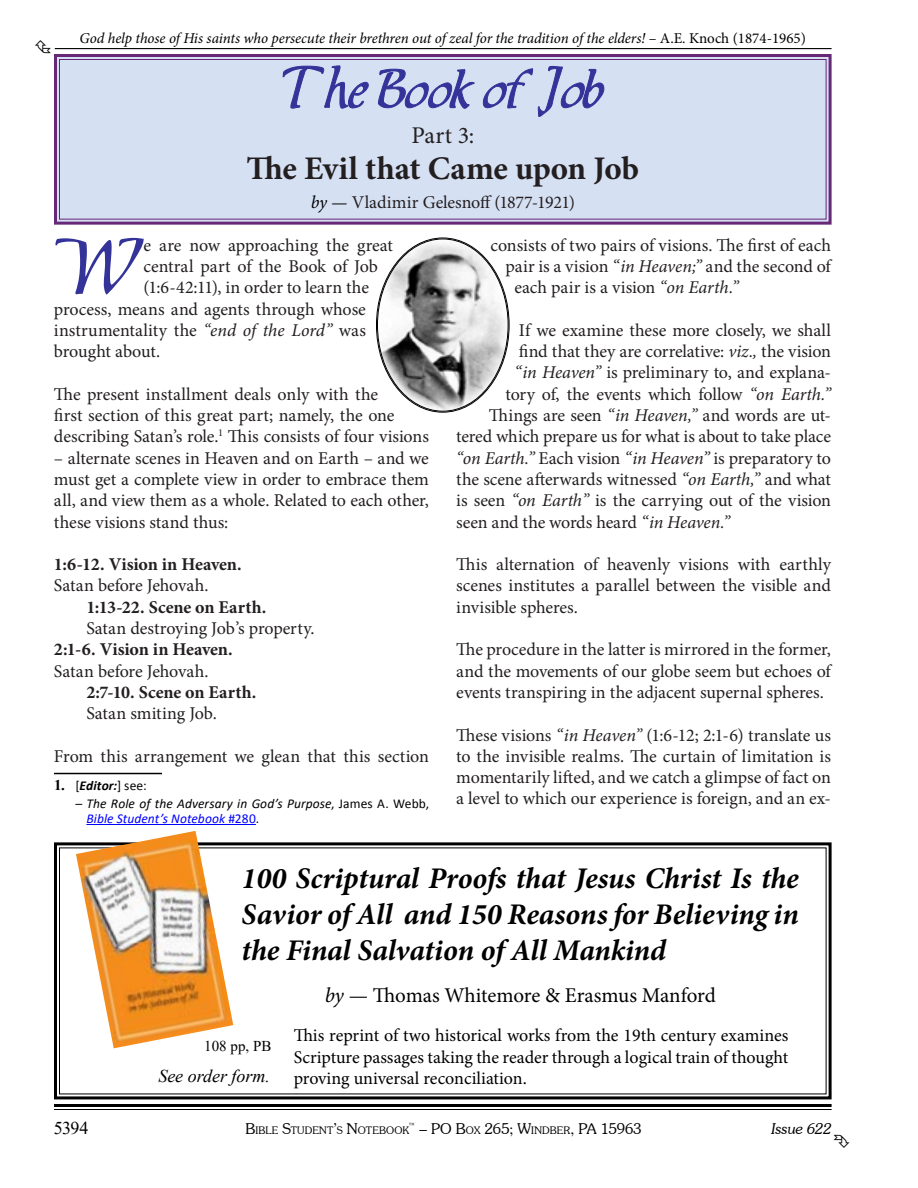
<style>
.page{position:relative;width:918px;height:1188px;background:#fff}
.page>*{position:absolute;margin:0;border:0;box-sizing:border-box;transform-origin:0 0}
.t1{font:73.8px "Allure SSK";color:#339}
.t2{font:54px "Allure SSK";letter-spacing:-.02em;color:#339;scale:.95 1}
.t3{font:700 33px "Minion Pro";letter-spacing:-.005em;color:#231f20}
.t4{font:italic 700 30px/36px "Minion Pro";letter-spacing:-.005em;color:#000;text-align:justify}
.t5{font:24px "Minion Pro";color:#231f20}
.t6{font:21px "Minion Pro";letter-spacing:-.005em;color:#000}
.t7{font:18px/21.3px "Minion Pro";letter-spacing:-.005em;color:#231f20;text-align:justify}
.t8{font:18px/21.6px "Minion Pro";color:#000}
.t9{font:700 18px "Minion Pro";letter-spacing:-.005em;color:#231f20}
.t10{font:italic 18px "Times New Roman";color:#000}
.t11{font:18px "Times New Roman";color:#000}
.t12{font:italic 15px "Minion Pro";letter-spacing:-.01em;color:#000}
.t13{font:300 15px "Souvenir IT Cby BT";color:#000}
.t14{font:italic 300 15px "Souvenir IT Cby BT";color:#000}
.t15{font:15px "Times New Roman";color:#000}
.t16{font:italic 13.5px/15px "Calibri";letter-spacing:.005em;color:#000}
.t17{font:italic 700 13.5px "Calibri";letter-spacing:.01em;color:#000}
.t18{font:300 10.5px "Souvenir IT Cby BT";letter-spacing:.015em;color:#000}
.t19{font:300 8.7px "Souvenir IT Cby BT";color:#000}
.s1{font-style:normal}
.s2{font-style:italic;color:#000}
.s3{font-style:italic}
.s4{font-family:"Times New Roman";font-style:normal;font-size:15px}
.s5{font-weight:400;font-style:normal}
.s6{color:#00f}
.s7{font-style:normal;color:#00f}
.s8{font-size:10.5px}
.s9{font-size:15px}
</style>
<div class="page">
<hr style="left:54px;top:1104px;width:778px;height:3px;background:#000">
<hr style="left:54px;top:1109px;width:778px;height:1px;background:#000">
<hr style="left:55px;top:48px;width:777px;height:1px;background:#000">
<hr style="left:54px;top:773px;width:108px;height:1px;background:#000">
<hr style="left:86px;top:824px;width:170px;height:1px;background:#00f">
<svg style="left:54px;top:54px;width:778px;height:171px;background:#ced5ec"></svg>
<div style="left:59px;top:59px;width:768px;height:161px;border:1px solid #672878"></div>
<img style="left:377px;top:238px;width:132px;height:174px">
<svg style="left:54px;top:842px;width:778px;height:258px"></svg>
<img style="left:76px;top:831px;width:157px;height:217px">
<p class="t12" style="left:80px;top:28px;width:728px">God help those of His saints who persecute their brethren out of zeal for the tradition of the elders! <span class="s1">– A.E. Knoch (1874-1965)</span></p>
<h2 class="t2" style="left:283px;top:65px;width:338px">The Book of Job</h2>
<h3 class="t5" style="left:411px;top:119px;width:64px">Part 3:</h3>
<h3 class="t3" style="left:246px;top:145px;width:394px">The Evil that Came upon Job</h3>
<p class="t7" style="left:311px;top:192px;width:266px"><span class="s2">by —</span> Vladimir Gelesnoff (1877-1921)</p>
<h1 class="t1" style="left:54px;top:236px;width:91px">W</h1>
<p class="t7" style="left:144px;top:234px;width:251px">e are now approaching the great</p>
<p class="t7" style="left:144px;top:256px;width:236px">central part of the Book of Job</p>
<p class="t7" style="left:144px;top:277px;width:227px">(1:6-42:11), in order to learn the</p>
<p class="t7" style="left:54px;top:298px;width:313px">process, means and agents through whose</p>
<p class="t7" style="left:54px;top:320px;width:313px">instrumentality the <span class="s3">“end of the Lord”</span> was</p>
<p class="t7" style="left:54px;top:341px;width:108px">brought about.</p>
<p class="t7" style="left:54px;top:383px;width:376px;text-align:left">The present installment deals only with the<br>first section of this great part; namely, the one describing Satan’s role.<sup>1</sup> This consists of four visions</p>
<p class="t7" style="left:54px;top:447px;width:377px">– alternate scenes in Heaven and on Earth – and we must get a complete view in order to embrace them all, and view them as a whole. Related to each other, these visions stand thus:</p>
<p class="t9" style="left:54px;top:552px;width:189px">1:6-12. Vision in Heaven.</p>
<p class="t7" style="left:54px;top:575px;width:156px">Satan before Jehovah.</p>
<p class="t9" style="left:86px;top:594px;width:182px">1:13-22. Scene on Earth.</p>
<p class="t7" style="left:86px;top:618px;width:230px">Satan destroying Job’s property.</p>
<p class="t9" style="left:54px;top:637px;width:180px">2:1-6. Vision in Heaven.</p>
<p class="t7" style="left:54px;top:660px;width:156px">Satan before Jehovah.</p>
<p class="t9" style="left:86px;top:679px;width:171px">2:7-10. Scene on Earth.</p>
<p class="t7" style="left:86px;top:703px;width:132px">Satan smiting Job.</p>
<p class="t7" style="left:54px;top:746px;width:376px">From this arrangement we glean that this section</p>
<p class="t17" style="left:54px;top:776px;width:94px"><span class="s4">1.</span> <span class="s5">[</span>Editor:<span class="s5">] see:</span></p>
<p class="t16" style="left:86px;top:795px;width:344px;text-indent:-11px">– The Role of the Adversary in God’s Purpose<span class="s1">, James A. Webb,<br></span><span class="s6">Bible Student’s Notebook</span> <span class="s7">#280</span><span class="s1">.</span></p>
<p class="t7" style="left:490px;top:234px;width:342px">consists of two pairs of visions. The first of each</p>
<p class="t7" style="left:505px;top:256px;width:327px">pair is a vision <span class="s3">“in Heaven;”</span> and the second of</p>
<p class="t7" style="left:514px;top:277px;width:226px">each pair is a vision <span class="s3">“on Earth.”</span></p>
<p class="t7" style="left:519px;top:320px;width:314px">If we examine these more closely, we shall</p>
<p class="t7" style="left:519px;top:341px;width:313px">find that they are correlative: <span class="s3">viz.,</span> the vision</p>
<p class="t7" style="left:514px;top:362px;width:318px"><span class="s3">“in Heaven”</span> is preliminary to, and explana-</p>
<p class="t7" style="left:505px;top:383px;width:327px">tory of, the events which follow <span class="s3">“on Earth.”</span></p>
<p class="t7" style="left:489px;top:405px;width:343px">Things are seen <span class="s3">“in Heaven,”</span> and words are ut-</p>
<p class="t7" style="left:456px;top:426px;width:376px">tered which prepare us for what is about to take place</p>
<p class="t7" style="left:456px;top:447px;width:376px"><span class="s3">“on Earth.”</span> Each vision <span class="s3">“in Heaven”</span> is preparatory to</p>
<p class="t7" style="left:456px;top:469px;width:376px">the scene afterwards witnessed <span class="s3">“on Earth,”</span> and what</p>
<p class="t7" style="left:456px;top:490px;width:376px">is seen <span class="s3">“on Earth”</span> is the carrying out of the vision</p>
<p class="t7" style="left:456px;top:511px;width:275px">seen and the words heard <span class="s3">“in Heaven.”</span></p>
<p class="t7" style="left:456px;top:554px;width:376px">This alternation of heavenly visions with earthly scenes institutes a parallel between the visible and invisible spheres.</p>
<p class="t7" style="left:456px;top:639px;width:376px">The procedure in the latter is mirrored in the former, and the movements of our globe seem but echoes of events transpiring in the adjacent supernal spheres.</p>
<p class="t7" style="left:456px;top:724px;width:376px">These visions <span class="s3">“in Heaven”</span> (1:6-12; 2:1-6) translate us to the invisible realms. The curtain of limitation is momentarily lifted, and we catch a glimpse of fact on a level to which our experience is foreign, and an ex-</p>
<h3 class="t4" style="left:242px;top:859px;width:559px">100 Scriptural Proofs that Jesus Christ Is the Savior of All and 150 Reasons for Believing in the Final Salvation of All Mankind</h3>
<p class="t6" style="left:325px;top:981px;width:393px"><span class="s3">by</span> — Thomas Whitemore &amp; Erasmus Manford</p>
<p class="t8" style="left:294px;top:1025px;width:496px">This reprint of two historical works from the 19th century examines<br>Scripture passages taking the reader through a logical train of thought</p>
<p class="t10" style="left:158px;top:1063px;width:113px">See order form.</p>
<p class="t8" style="left:294px;top:1068px;width:235px">proving universal reconciliation.</p>
<p class="t15" style="left:204px;top:1035px;width:69px">108 pp, PB</p>
<p class="t11" style="left:54px;top:1115px;width:36px">5394</p>
<p class="t13" style="left:419px;top:1119px;width:224px">– PO B<span class="s8">OX</span> 265; W<span class="s8">INDBER</span>, PA 15963</p>
<p class="t14" style="left:771px;top:1119px;width:62px">Issue 622</p>
<p class="t18" style="left:245px;top:1124px;width:165px"><span class="s9">B</span>IBLE <span class="s9">S</span>TUDENT<span class="s9">’</span>S <span class="s9">N</span>OTEBOOK</p>
<p class="t19" style="left:408px;top:1121px;width:9px">™</p>
</div>
